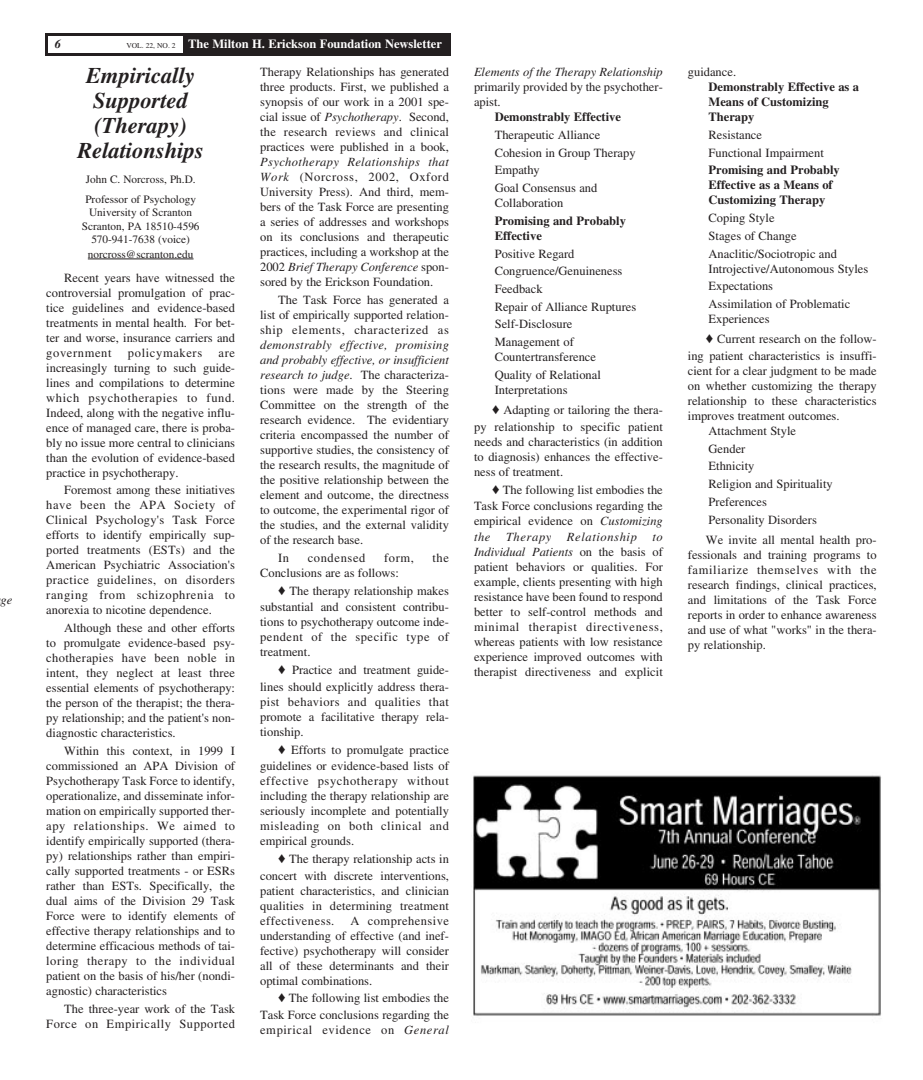
<style>
.page{position:relative;width:923px;height:1080px;background:#fff}
.page>*{position:absolute;margin:0;border:0;box-sizing:border-box;transform-origin:0 0}
.t1{font:italic 700 22.5px/25px "Times";color:#231f20;text-align:center}
.t2{font:12.5px/15px "Times";color:#231f20;text-align:justify}
.t3{font:700 12.5px/15.1px "Times";color:#231f20}
.t4{font:12.5px/15px "Times";letter-spacing:.045em;color:#231f20;text-align:right}
.t5{font:700 12.5px "Times";color:#fff}
.t6{font:12.5px "Times";letter-spacing:.05em;color:#231f20}
.t7{font:italic 12.5px "Times";color:#231f20}
.t8{font:italic 700 12.5px "Times";color:#231f20}
.t9{font:11.25px/13.8px "Times";color:#231f20}
.s1{font-weight:400;font-size:7.5px;color:#231f20}
.s2{font-style:italic}
</style>
<div class="page">
<div style="left:45px;top:34px;width:405px;height:22px;background:#231f20"></div>
<div style="left:48px;top:37px;width:134px;height:16px;background:#fff"></div>
<hr style="left:88px;top:259px;width:105px;height:1px;background:#231f20">
<img style="left:473px;top:775px;width:408px;height:241px">
<p class="t7" style="left:0;top:595px;width:13px">ge</p>
<p class="t8" style="left:55px;top:39px;width:8px">6</p>
<p class="t5" style="left:126px;top:39px;width:317px"><span class="s1">VOL. 22, NO. 2</span> The Milton H. Erickson Foundation Newsletter</p>
<h1 class="t1" style="left:77px;top:65px;width:128px">Empirically<br>Supported (Therapy)<br>Relationships</h1>
<p class="t9" style="left:85px;top:171px;width:112px;line-height:19.8px">John C. Norcross, Ph.D.<br>Professor of Psychology</p>
<p class="t9" style="left:82px;top:207px;width:119px;text-align:center">University of Scranton<br>Scranton, PA 18510-4596<br>570-941-7638 (voice) norcross@scranton.edu</p>
<p class="t2" style="left:46px;top:271px;width:190px;text-indent:18px">Recent years have witnessed the controversial promulgation of prac&shy;tice guidelines and evidence-based treatments in mental health. For bet&shy;ter and worse, insurance carriers and government</p>
<p class="t6" style="left:128px;top:348px;width:76px">policymakers</p>
<p class="t2" style="left:46px;top:346px;width:190px;text-indent:172px">are increasingly turning to such guide&shy;lines and compilations to determine which psychotherapies to fund.<br>Indeed, along with the negative influ&shy;ence of managed care, there is proba&shy;bly no issue more central to clinicians than the evolution of evidence-based practice in psychotherapy.</p>
<p class="t2" style="left:46px;top:484px;width:190px;text-indent:18px">Foremost among these initiatives have been the APA Society of Clinical Psychology's Task Force efforts to identify empirically sup&shy;ported treatments (ESTs) and the American Psychiatric Association's practice guidelines, on disorders ranging from schizophrenia to anorexia to nicotine dependence.</p>
<p class="t2" style="left:46px;top:622px;width:190px;text-indent:18px">Although these and other efforts to promulgate evidence-based psy&shy;chotherapies have been noble in intent, they neglect at least three essential elements of psychotherapy: the person of the therapist; the thera&shy;py relationship; and the patient's non&shy;diagnostic characteristics.</p>
<p class="t2" style="left:46px;top:744px;width:190px;text-indent:18px">Within this context, in 1999 I commissioned an APA Division of Psychotherapy Task Force to identify, operationalize, and disseminate infor&shy;mation on empirically supported ther&shy;apy relationships. We aimed to identify empirically supported (thera&shy;py) relationships rather than empiri&shy;cally supported treatments - or ESRs rather than ESTs. Specifically, the dual aims of the Division 29 Task Force were to identify elements of effective therapy relationships and to determine efficacious methods of tai&shy;loring therapy to the individual patient on the basis of his/her (nondi&shy;agnostic) characteristics</p>
<p class="t4" style="left:46px;top:1002px;width:190px">The three-year work of the Task<br>Force on Empirically Supported</p>
<p class="t2" style="left:260px;top:66px;width:190px">Therapy Relationships has generated three products. First, we published a synopsis of our work in a 2001 spe&shy;cial issue of <span class="s2">Psychotherapy</span>. Second, the research reviews and clinical practices were published in a book,</p>
<p class="t2" style="left:260px;top:156px;width:190px"><span class="s2">Psychotherapy Relationships that Work</span> (Norcross, 2002, Oxford University Press). And third, mem&shy;bers of the Task Force are presenting a series of addresses and workshops on its conclusions and therapeutic practices, including a workshop at the 2002 <span class="s2">Brief Therapy Conference</span> spon&shy;sored by the Erickson Foundation.</p>
<p class="t2" style="left:260px;top:294px;width:190px;text-indent:18px">The Task Force has generated a list of empirically supported relation&shy;ship elements, characterized as</p>
<p class="t2" style="left:260px;top:339px;width:190px"><span class="s2">demonstrably effective, promising and probably effective, or insufficient research to judge</span>. The characteriza&shy;tions were made by the Steering Committee on the strength of the research evidence. The evidentiary criteria encompassed the number of supportive studies, the consistency of the research results, the magnitude of the positive relationship between the element and outcome, the directness to outcome, the experimental rigor of the studies, and the external validity of the research base.</p>
<p class="t2" style="left:278px;top:552px;width:13px">In</p>
<p class="t6" style="left:308px;top:553px;width:59px">condensed</p>
<p class="t2" style="left:384px;top:552px;width:31px">form,</p>
<p class="t2" style="left:432px;top:552px;width:18px">the</p>
<p class="t2" style="left:260px;top:567px;width:140px">Conclusions are as follows:</p>
<p class="t2" style="left:278px;top:584px;width:172px">♦ The therapy relationship makes</p>
<p class="t2" style="left:260px;top:601px;width:190px">substantial and consistent contribu-</p>
<p class="t2" style="left:260px;top:616px;width:190px">tions to psychotherapy outcome inde&shy;pendent of the specific type of treatment.</p>
<p class="t2" style="left:260px;top:663px;width:190px;line-height:16.8px;text-align:right">♦ Practice and treatment guide&shy;lines should explicitly address thera-</p>
<p class="t2" style="left:260px;top:695px;width:190px">pist behaviors and qualities that promote a facilitative therapy rela&shy;tionship.</p>
<p class="t2" style="left:260px;top:742px;width:190px;line-height:16.8px;text-align:right">♦ Efforts to promulgate practice guidelines or evidence-based lists of</p>
<p class="t2" style="left:260px;top:775px;width:190px">effective psychotherapy without including the therapy relationship are seriously incomplete and potentially misleading on both clinical and empirical grounds.</p>
<p class="t2" style="left:260px;top:852px;width:190px;line-height:16.8px;text-align:right">♦ The therapy relationship acts in concert with discrete interventions,</p>
<p class="t2" style="left:260px;top:884px;width:190px">patient characteristics, and clinician qualities in determining treatment effectiveness.</p>
<p class="t2" style="left:260px;top:914px;width:190px;text-indent:90px">A comprehensive understanding of effective (and inef&shy;fective) psychotherapy will consider all of these determinants and their optimal combinations.</p>
<p class="t2" style="left:260px;top:991px;width:190px;line-height:16.8px;text-align:right">♦ The following list embodies the<br>Task Force conclusions regarding the</p>
<p class="t6" style="left:260px;top:1025px;width:190px">empirical evidence on <span class="s2">General</span></p>
<p class="t7" style="left:474px;top:67px;width:190px">Elements of the Therapy Relationship</p>
<p class="t2" style="left:474px;top:81px;width:190px">primarily provided by the psychother&shy;apist.</p>
<p class="t3" style="left:494px;top:110px;width:128px">Demonstrably Effective</p>
<p class="t2" style="left:494px;top:127px;width:142px;line-height:17.8px;text-align:left">Therapeutic Alliance<br>Cohesion in Group Therapy<br>Empathy<br>Goal Consensus and</p>
<p class="t2" style="left:494px;top:196px;width:70px">Collaboration</p>
<p class="t3" style="left:494px;top:214px;width:133px">Promising and Probably<br>Effective</p>
<p class="t2" style="left:494px;top:246px;width:143px;line-height:17.8px;text-align:left">Positive Regard<br>Congruence/Genuineness<br>Feedback<br>Repair of Alliance Ruptures<br>Self-Disclosure<br>Management of</p>
<p class="t2" style="left:494px;top:349px;width:108px;line-height:17.8px">Countertransference<br>Quality of Relational</p>
<p class="t2" style="left:492px;top:381px;width:172px;line-height:20.4px">Interpretations<br>♦ Adapting or tailoring the thera-</p>
<p class="t2" style="left:474px;top:421px;width:190px">py relationship to specific patient needs and characteristics (in addition to diagnosis) enhances the effective&shy;ness of treatment.</p>
<p class="t2" style="left:474px;top:482px;width:190px;line-height:16.8px;text-align:right">♦ The following list embodies the<br>Task Force conclusions regarding the</p>
<p class="t2" style="left:474px;top:515px;width:190px">empirical evidence on <span class="s2">Customizing the Therapy Relationship to Individual Patients</span> on the basis of patient behaviors or qualities. For example, clients presenting with high resistance have been found to respond better to self-control methods and minimal therapist directiveness, whereas patients with low resistance experience improved outcomes with therapist directiveness and explicit</p>
<p class="t2" style="left:688px;top:66px;width:50px">guidance.</p>
<p class="t3" style="left:708px;top:80px;width:152px">Demonstrably Effective as a<br>Means of Customizing<br>Therapy</p>
<p class="t2" style="left:708px;top:127px;width:117px;line-height:17.8px">Resistance<br>Functional Impairment</p>
<p class="t3" style="left:708px;top:164px;width:133px">Promising and Probably<br>Effective as a Means of<br>Customizing Therapy</p>
<p class="t2" style="left:708px;top:210px;width:130px;line-height:17.8px;text-align:left">Coping Style<br>Stages of Change<br>Anaclitic/Sociotropic and</p>
<p class="t2" style="left:708px;top:261px;width:161px;line-height:17.8px;text-align:left">Introjective/Autonomous Styles<br>Expectations<br>Assimilation of Problematic</p>
<p class="t2" style="left:706px;top:310px;width:172px;line-height:20.4px">Experiences<br>♦ Current research on the follow-</p>
<p class="t2" style="left:688px;top:350px;width:190px">ing patient characteristics is insuffi-</p>
<p class="t2" style="left:688px;top:365px;width:190px">cient for a clear judgment to be made</p>
<p class="t2" style="left:688px;top:380px;width:190px">on whether customizing the therapy</p>
<p class="t2" style="left:688px;top:395px;width:190px">relationship to these characteristics</p>
<p class="t2" style="left:688px;top:410px;width:153px">improves treatment outcomes.</p>
<p class="t2" style="left:708px;top:425px;width:89px">Attachment Style</p>
<p class="t2" style="left:708px;top:441px;width:126px;line-height:17.8px;text-align:left">Gender<br>Ethnicity<br>Religion and Spirituality<br>Preferences<br>Personality Disorders</p>
<p class="t2" style="left:688px;top:533px;width:190px;text-indent:18px">We invite all mental health pro&shy;fessionals and training programs to familiarize themselves with the research findings, clinical practices, and limitations of the Task Force reports in order to enhance awareness and use of what "works" in the thera&shy;py relationship.</p>
</div>
